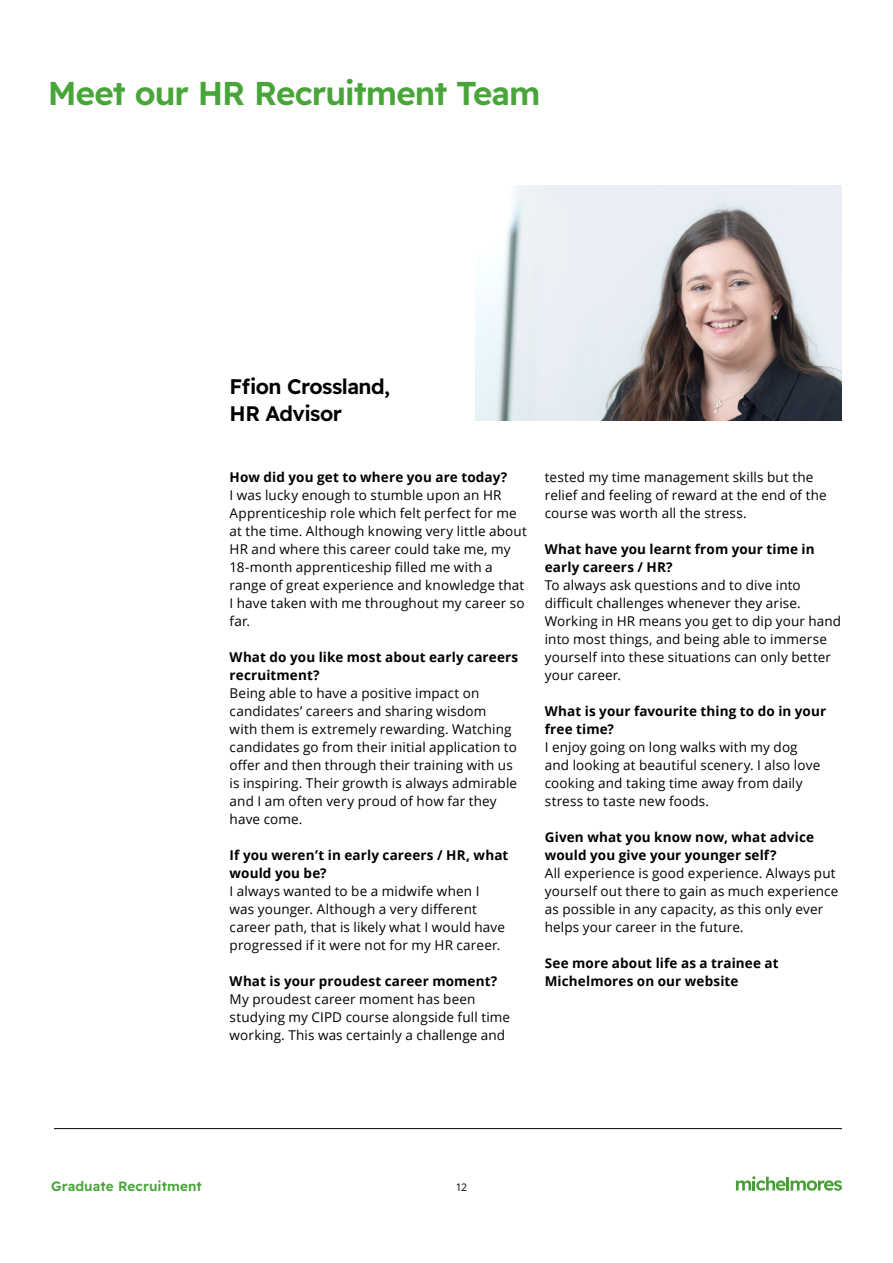
<style>
.page{position:relative;width:893px;height:1263px;background:#fff}
.page>*{position:absolute;margin:0;border:0;box-sizing:border-box;transform-origin:0 0}
.t1{font:33px "Readex Pro";letter-spacing:-.03em;color:#49a53a}
.t2{font:21px/27px "Readex Pro";letter-spacing:-.025em;color:#000}
.t3{font:13.5px/18px "Open Sans";letter-spacing:.01em;color:#000}
.t4{font:700 13.5px/18px "Open Sans";letter-spacing:.01em;color:#000}
.t5{font:13.5px "Readex Pro";letter-spacing:.01em;color:#49a53a}
.t6{font:10.5px "Open Sans";color:#000}
</style>
<div class="page">
<img style="left:476px;top:185px;width:366px;height:236px">
<hr style="left:54px;top:1128px;width:788px;height:1px;background:#000">
<svg style="left:736px;top:1176px;width:106px;height:15px"></svg>
<h1 class="t1" style="left:48px;top:75px;width:494px">Meet our HR Recruitment Team</h1>
<h2 class="t2" style="left:230px;top:373px;width:162px">Ffion Crossland,<br>HR Advisor</h2>
<p class="t4" style="left:230px;top:468px;width:279px">How did you get to where you are today?</p>
<p class="t3" style="left:230px;top:486px;width:299px">I was lucky enough to stumble upon an HR Apprenticeship role which felt perfect for me at the time. Although knowing very little about HR and where this career could take me, my 18-month apprenticeship filled me with a range of great experience and knowledge that I have taken with me throughout my career so far.</p>
<p class="t4" style="left:230px;top:648px;width:290px">What do you like most about early careers recruitment?</p>
<p class="t3" style="left:230px;top:684px;width:289px">Being able to have a positive impact on candidates’ careers and sharing wisdom with them is extremely rewarding. Watching candidates go from their initial application to offer and then through their training with us is inspiring. Their growth is always admirable and I am often very proud of how far they have come.</p>
<p class="t4" style="left:230px;top:846px;width:280px">If you weren’t in early careers / HR, what would you be?</p>
<p class="t3" style="left:230px;top:882px;width:277px">I always wanted to be a midwife when I was younger. Although a very different career path, that is likely what I would have progressed if it were not for my HR career.</p>
<p class="t4" style="left:230px;top:972px;width:269px">What is your proudest career moment?</p>
<p class="t3" style="left:230px;top:990px;width:282px">My proudest career moment has been studying my CIPD course alongside full time working. This was certainly a challenge and</p>
<p class="t3" style="left:545px;top:468px;width:283px">tested my time management skills but the relief and feeling of reward at the end of the course was worth all the stress.</p>
<p class="t4" style="left:545px;top:540px;width:271px">What have you learnt from your time in early careers / HR?</p>
<p class="t3" style="left:545px;top:576px;width:298px">To always ask questions and to dive into difficult challenges whenever they arise.<br>Working in HR means you get to dip your hand into most things, and being able to immerse yourself into these situations can only better your career.</p>
<p class="t4" style="left:545px;top:702px;width:283px">What is your favourite thing to do in your free time?</p>
<p class="t3" style="left:545px;top:738px;width:277px">I enjoy going on long walks with my dog and looking at beautiful scenery. I also love cooking and taking time away from daily stress to taste new foods.</p>
<p class="t4" style="left:545px;top:828px;width:271px">Given what you know now, what advice would you give your younger self?</p>
<p class="t3" style="left:545px;top:864px;width:295px">All experience is good experience. Always put yourself out there to gain as much experience as possible in any capacity, as this only ever helps your career in the future.</p>
<p class="t4" style="left:545px;top:954px;width:235px">See more about life as a trainee at<br>Michelmores on our website</p>
<p class="t5" style="left:51px;top:1178px;width:152px">Graduate Recruitment</p>
<p class="t6" style="left:456px;top:1180px;width:13px">12</p>
</div>
